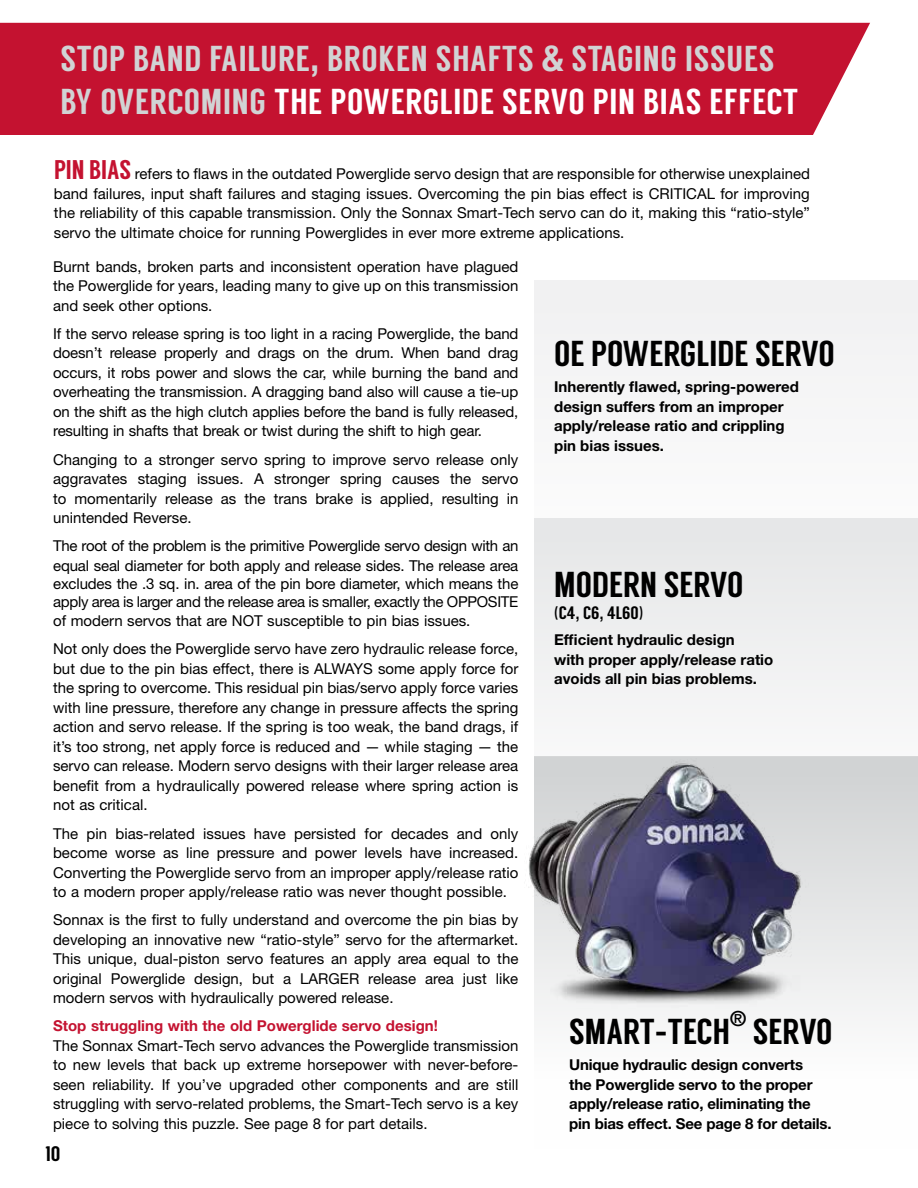
<style>
.page{position:relative;width:918px;height:1188px;background:#fff}
.page>*{position:absolute;margin:0;border:0;box-sizing:border-box;transform-origin:0 0}
.t1{font:36px/43.2px "Langdon";letter-spacing:.02em;color:#d1d3d4}
.t2{font:36px "Langdon";color:#000}
.t3{font:21px "Langdon";color:#000}
.t4{font:500 condensed 21px "Helvetica Neue LT Std";color:#000}
.t5{font:18px "Langdon";color:#000}
.t6{font:15px/19.5px "Helvetica Neue LT Std";color:#000;text-align:justify}
.t7{font:700 15px/19.5px "Helvetica Neue LT Std";color:#000}
.t8{font:15px/19.5px "Helvetica Neue LT Std";letter-spacing:-.02em;color:#000}
.t9{font:700 15px "Helvetica Neue LT Std";color:#c41230}
.s1{font-family:"Helvetica Neue LT Std";font-weight:700;font-stretch:condensed}
.s2{color:#fff}
.s3{font-family:"Langdon";font-size:27px;color:#c41230}
.s4{font-family:"Helvetica Neue LT Std";font-weight:500;font-stretch:condensed}
</style>
<div class="page">
<div style="left:534px;top:280px;width:384px;height:238px;background:#f1f1f2"></div>
<div style="left:534px;top:757px;width:384px;height:392px;background:linear-gradient(to bottom,#d0d2d3,#fff)"></div>
<div style="left:534px;top:518px;width:384px;height:239px;background:#efeff0"></div>
<div style="left:0;top:23px;width:870px;height:112px;background:#c41230"></div>
<img style="left:528px;top:756px;width:345px;height:275px">
<h1 class="t1" style="left:60px;top:37px;width:739px">STOP BAND FAILURE<span class="s1">,</span> BROKEN SHAFTS <span class="s1">&amp;</span> STAGING ISSUES<br>BY OVERCOMING <span class="s2">THE POWERGLIDE SERVO PIN BIAS EFFECT</span></h1>
<p class="t6" style="left:54px;top:164px;width:758px"><span class="s3">PIN BIAS</span> refers to flaws in the outdated Powerglide servo design that are responsible for otherwise unexplained band failures, input shaft failures and staging issues. Overcoming the pin bias effect is CRITICAL for improving the reliability of this capable transmission. Only the Sonnax Smart-Tech servo can do it, making this “ratio-style” servo the ultimate choice for running Powerglides in ever more extreme applications.</p>
<p class="t6" style="left:53px;top:257px;width:467px">Burnt bands, broken parts and inconsistent operation have plagued the Powerglide for years, leading many to give up on this transmission and seek other options.</p>
<p class="t6" style="left:53px;top:324px;width:467px">If the servo release spring is too light in a racing Powerglide, the band doesn’t release properly and drags on the drum. When band drag occurs, it robs power and slows the car, while burning the band and overheating the transmission. A dragging band also will cause a tie-up on the shift as the high clutch applies before the band is fully released, resulting in shafts that break or twist during the shift to high gear.</p>
<p class="t6" style="left:53px;top:449px;width:467px">Changing to a stronger servo spring to improve servo release only aggravates staging issues. A stronger spring causes the servo to momentarily release as the trans brake is applied, resulting in unintended Reverse.</p>
<p class="t8" style="left:53px;top:536px;width:467px">The root of the problem is the primitive Powerglide servo design with an equal seal diameter for both apply and release sides. The release area</p>
<p class="t8" style="left:53px;top:574px;width:467px;line-height:18px">excludes the .3 sq. in. area of the pin bore diameter, which means the apply area is larger and the release area is smaller, exactly the OPPOSITE</p>
<p class="t6" style="left:53px;top:607px;width:467px;line-height:28.2px">of modern servos that are NOT susceptible to pin bias issues.<br>Not only does the Powerglide servo have zero hydraulic release force,</p>
<p class="t6" style="left:53px;top:659px;width:467px">but due to the pin bias effect, there is ALWAYS some apply force for the spring to overcome. This residual pin bias/servo apply force varies with line pressure, therefore any change in pressure affects the spring action and servo release. If the spring is too weak, the band drags, if it’s too strong, net apply force is reduced and — while staging — the servo can release. Modern servo designs with their larger release area benefit from a hydraulically powered release where spring action is not as critical.</p>
<p class="t6" style="left:53px;top:823px;width:467px">The pin bias-related issues have persisted for decades and only become worse as line pressure and power levels have increased.<br>Converting the Powerglide servo from an improper apply/release ratio to a modern proper apply/release ratio was never thought possible.</p>
<p class="t6" style="left:53px;top:910px;width:467px">Sonnax is the first to fully understand and overcome the pin bias by developing an innovative new “ratio-style” servo for the aftermarket.<br>This unique, dual-piston servo features an apply area equal to the original Powerglide design, but a LARGER release area just like modern servos with hydraulically powered release.</p>
<p class="t9" style="left:53px;top:1017px;width:386px">Stop struggling with the old Powerglide servo design!</p>
<p class="t6" style="left:53px;top:1036px;width:467px">The Sonnax Smart-Tech servo advances the Powerglide transmission to new levels that back up extreme horsepower with never-before&shy;seen reliability. If you’ve upgraded other components and are still struggling with servo-related problems, the Smart-Tech servo is a key piece to solving this puzzle. See page 8 for part details.</p>
<h2 class="t3" style="left:46px;top:1142px;width:16px">10</h2>
<h1 class="t2" style="left:554px;top:332px;width:282px">OE POWERGLIDE SERVO</h1>
<p class="t7" style="left:554px;top:377px;width:246px">Inherently flawed, spring-powered design suffers from an improper apply/release ratio and crippling pin bias issues.</p>
<h1 class="t2" style="left:554px;top:564px;width:191px">MODERN SERVO</h1>
<p class="t5" style="left:554px;top:602px;width:91px">(C4<span class="s4">,</span> C6<span class="s4">,</span> 4L60)</p>
<p class="t7" style="left:554px;top:630px;width:221px">Efficient hydraulic design<br>with proper apply/release ratio avoids all pin bias problems.</p>
<h1 class="t2" style="left:569px;top:1011px;width:162px">SMART<span class="s4">-</span>TECH</h1>
<h2 class="t4" style="left:730px;top:1006px;width:18px">®</h2>
<h1 class="t2" style="left:753px;top:1011px;width:81px">SERVO</h1>
<p class="t7" style="left:569px;top:1055px;width:264px">Unique hydraulic design converts<br>the Powerglide servo to the proper apply/release ratio, eliminating the pin bias effect. See page 8 for details.</p>
</div>
